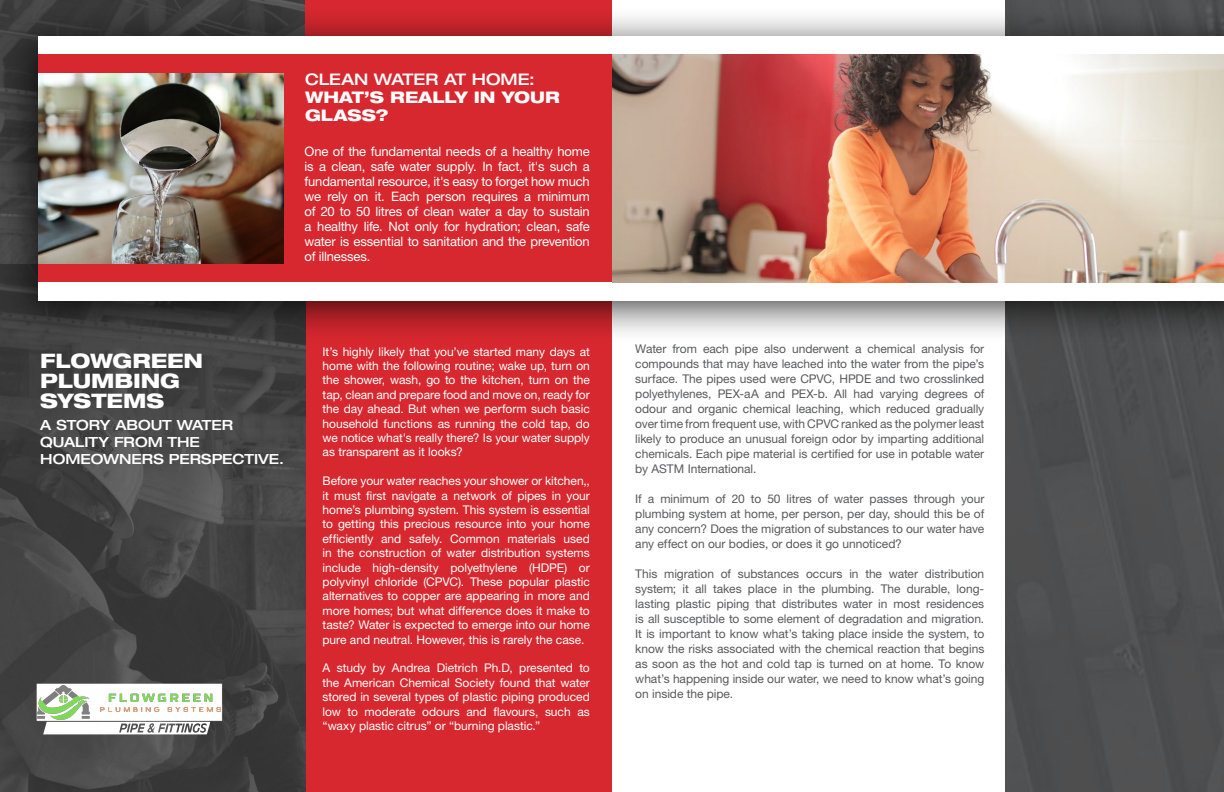
<style>
.page{position:relative;width:1224px;height:792px;background:#fff}
.page>*{position:absolute;margin:0;border:0;box-sizing:border-box;transform-origin:0 0}
.t1{font:800 expanded 20px/20px "Helvetica Neue LT Pro";letter-spacing:-.005em;color:#fff}
.t2{font:800 expanded 16px/18px "Helvetica Neue LT Pro";color:#fff}
.t3{font:500 expanded 16px "Helvetica Neue LT Pro";letter-spacing:-.005em;color:#fff}
.t4{font:500 expanded 14px/17px "Helvetica Neue LT Pro";color:#fff}
.t5{font:13px/15px "Helvetica Neue LT Pro";letter-spacing:-.015em;color:#fff;text-align:justify}
.t6{font:12px/15px "Helvetica Neue LT Pro";letter-spacing:-.005em;color:#58595b;text-align:justify}
.t7{font:12px/14.4px "Helvetica Neue LT Pro";letter-spacing:-.005em;color:#fff;text-align:justify}
</style>
<div class="page">
<div style="left:1005px;top:0;width:219px;height:792px;background:#4e4f50"></div>
<div style="left:0;top:0;width:612px;height:792px;background:#d7282f"></div>
<img style="left:0;top:344px;width:305px;height:448px">
<img style="left:0;top:0;width:305px;height:6px">
<div style="left:0;top:6px;width:1224px;height:338px;background:#000;opacity:.75"></div>
<div style="left:39px;top:36px;width:1185px;height:265px;background:#fff"></div>
<div style="left:39px;top:55px;width:573px;height:227px;background:#d7282f"></div>
<img style="left:39px;top:73px;width:245px;height:190px">
<img style="left:612px;top:55px;width:612px;height:227px">
<svg style="left:43px;top:719px;width:167px;height:15px;background:#d6d6d6"></svg>
<img style="left:37px;top:685px;width:184px;height:34px">
<h2 class="t3" style="left:305px;top:69px;width:231px">CLEAN WATER AT HOME:</h2>
<h2 class="t2" style="left:305px;top:88px;width:256px">WHAT’S REALLY IN YOUR<br>GLASS?</h2>
<p class="t5" style="left:305px;top:143px;width:287px">One of the fundamental needs of a healthy home is a clean, safe water supply. In fact, it's such a fundamental resource, it's easy to forget how much we rely on it. Each person requires a minimum of 20 to 50 litres of clean water a day to sustain a healthy life. Not only for hydration; clean, safe water is essential to sanitation and the prevention of illnesses.</p>
<h1 class="t1" style="left:40px;top:350px;width:164px">FLOWGREEN<br>PLUMBING<br>SYSTEMS</h1>
<p class="t4" style="left:40px;top:416px;width:245px">A STORY ABOUT WATER<br>QUALITY FROM THE<br>HOMEOWNERS PERSPECTIVE.</p>
<p class="t7" style="left:323px;top:344px;width:269px">It’s highly likely that you’ve started many days at home with the following routine; wake up, turn on the shower, wash, go to the kitchen, turn on the tap, clean and prepare food and move on, ready for the day ahead. But when we perform such basic household functions as running the cold tap, do we notice what's really there? Is your water supply as transparent as it looks?</p>
<p class="t7" style="left:323px;top:474px;width:269px">Before your water reaches your shower or kitchen,, it must first navigate a network of pipes in your home’s plumbing system. This system is essential to getting this precious resource into your home efficiently and safely. Common materials used in the construction of water distribution systems include high-density polyethylene (HDPE) or polyvinyl chloride (CPVC). These popular plastic alternatives to copper are appearing in more and more homes; but what difference does it make to taste? Water is expected to emerge into our home pure and neutral. However, this is rarely the case.</p>
<p class="t7" style="left:323px;top:661px;width:269px">A study by Andrea Dietrich Ph.D, presented to the American Chemical Society found that water stored in several types of plastic piping produced low to moderate odours and flavours, such as “waxy plastic citrus” or “burning plastic.”</p>
<p class="t6" style="left:635px;top:341px;width:351px">Water from each pipe also underwent a chemical analysis for compounds that may have leached into the water from the pipe’s surface. The pipes used were CPVC, HPDE and two crosslinked polyethylenes, PEX-aA and PEX-b. All had varying degrees of odour and organic chemical leaching, which reduced gradually over time from frequent use, with CPVC ranked as the polymer least likely to produce an unusual foreign odor by imparting additional chemicals. Each pipe material is certified for use in potable water by ASTM International.</p>
<p class="t6" style="left:635px;top:491px;width:351px">If a minimum of 20 to 50 litres of water passes through your plumbing system at home, per person, per day, should this be of any concern? Does the migration of substances to our water have any effect on our bodies, or does it go unnoticed?</p>
<p class="t6" style="left:635px;top:566px;width:351px">This migration of substances occurs in the water distribution system; it all takes place in the plumbing. The durable, long&shy;lasting plastic piping that distributes water in most residences is all susceptible to some element of degradation and migration.<br>It is important to know what’s taking place inside the system, to know the risks associated with the chemical reaction that begins as soon as the hot and cold tap is turned on at home. To know what’s happening inside our water, we need to know what’s going on inside the pipe.</p>
</div>
